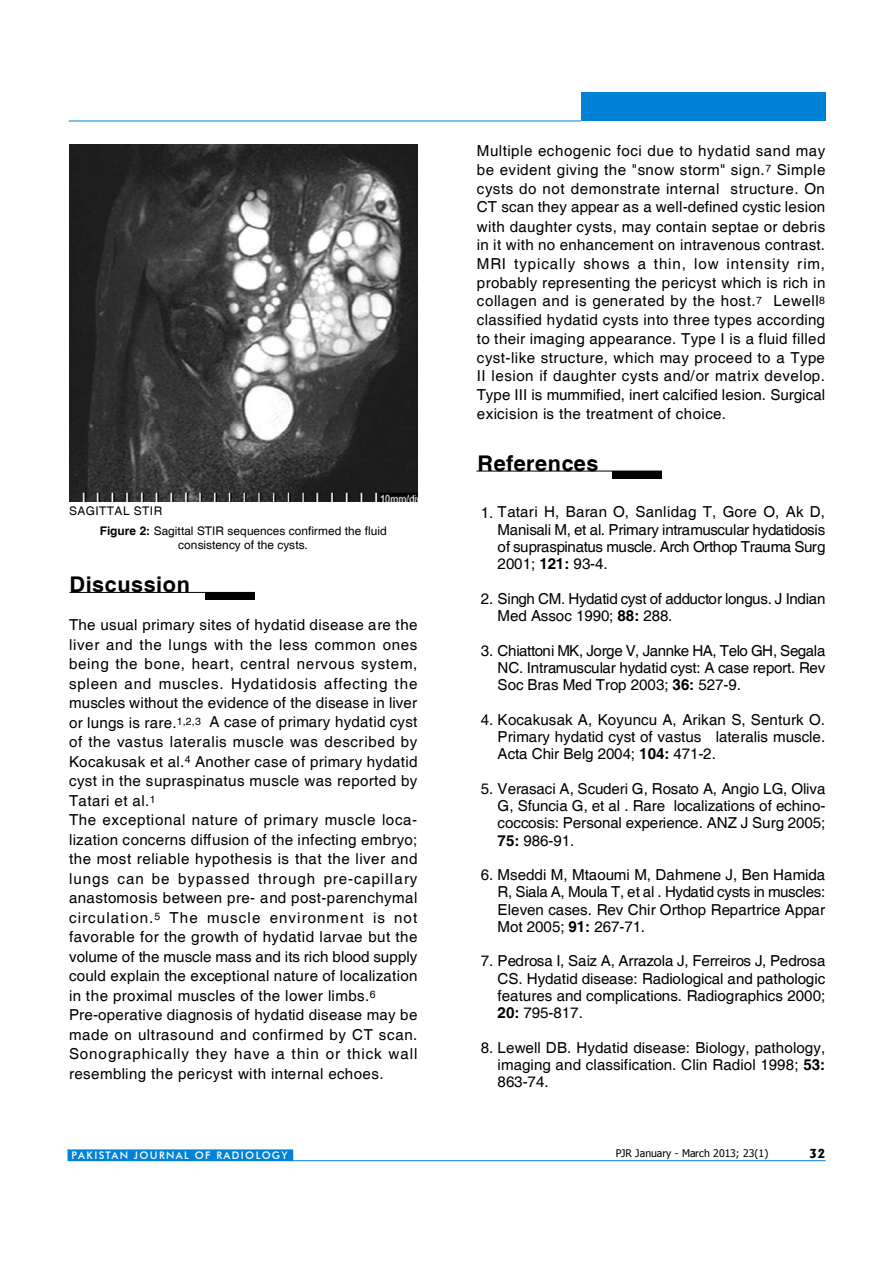
<style>
.page{position:relative;width:893px;height:1263px;background:#fff}
.page>*{position:absolute;margin:0;border:0;box-sizing:border-box;transform-origin:0 0}
.t1{font:21.6px "Helvetica Bold+FPEF";letter-spacing:.025em;color:#000}
.t2{font:15.15px/19.5px "Helvetica+FPEF";letter-spacing:.015em;color:#000;text-align:justify}
.t3{font:15.15px "Helvetica+FPEF";letter-spacing:-.03em;color:#000}
.t4{font:11.85px/19.8px "Helvetica+FPEF";color:#000}
.t5{font:11.85px "Albertus Extra Bold+FPEF";color:#000}
.t6{font:10.5px "Futura Md BT Medium+FPEF";letter-spacing:.13em;color:#fff}
.t7{font:10.5px "Tahoma+FPEF";color:#000}
.s1{font-family:"Helvetica Bold+FPEF"}
</style>
<div class="page">
<hr style="left:293px;top:1160px;width:532px;height:1px;background:#0083d7">
<div style="left:68px;top:1149px;width:225px;height:11px;background:#0083d7"></div>
<div style="left:68px;top:1149px;width:225px;height:11px;border:1px solid #0083d7"></div>
<div style="left:581px;top:93px;width:244px;height:28px;background:#0083d7"></div>
<hr style="left:69px;top:121px;width:512px;height:1px;background:#0083d7">
<hr style="left:70px;top:592px;width:185px;height:1px;background:#000">
<div style="left:205px;top:592px;width:50px;height:8px;background:#000"></div>
<img style="left:69px;top:144px;width:348px;height:357px">
<hr style="left:477px;top:471px;width:184px;height:1px;background:#000">
<div style="left:612px;top:471px;width:49px;height:7px;background:#000"></div>
<p class="t4" style="left:100px;top:502px;width:289px;text-indent:-31px">SAGITTAL STIR<br><span class="s1">Figure 2:</span> Sagittal STIR sequences confirmed the fluid</p>
<p class="t4" style="left:178px;top:536px;width:131px">consistency of the cysts.</p>
<h1 class="t1" style="left:69px;top:576px;width:122px">Discussion</h1>
<p class="t2" style="left:69px;top:616px;width:350px;text-align:left">The usual primary sites of hydatid disease are the liver and the lungs with the less common ones being the bone, heart, central nervous system, spleen and muscles. Hydatidosis affecting the muscles without the evidence of the disease in liver or lungs is rare.<sup>1,2,3</sup> A case of primary hydatid cyst of the vastus lateralis muscle was described by Kocakusak et al.<sup>4</sup> Another case of primary hydatid cyst in the supraspinatus muscle was reported by Tatari et al.<sup>1<br></sup>The exceptional nature of primary muscle loca&shy;lization concerns diffusion of the infecting embryo; the most reliable hypothesis is that the liver and lungs can be bypassed through pre-capillary anastomosis between pre- and post-parenchymal circulation.<sup>5</sup> The muscle environment is not favorable for the growth of hydatid larvae but the volume of the muscle mass and its rich blood supply could explain the exceptional nature of localization in the proximal muscles of the lower limbs.<sup>6<br></sup>Pre-operative diagnosis of hydatid disease may be made on ultrasound and confirmed by CT scan.<br>Sonographically they have a thin or thick wall resembling the pericyst with internal echoes.</p>
<p class="t2" style="left:477px;top:143px;width:350px;line-height:18.8px">Multiple echogenic foci due to hydatid sand may be evident giving the "snow storm" sign.<sup>7</sup> Simple cysts do not demonstrate internal structure. On CT scan they appear as a well-defined cystic lesion with daughter cysts, may contain septae or debris in it with no enhancement on intravenous contrast.<br>MRI typically shows a thin, low intensity rim, probably representing the pericyst which is rich in collagen and is generated by the host.<sup>7</sup> Lewell<sup>8 </sup>classified hydatid cysts into three types according to their imaging appearance. Type I is a fluid filled cyst-like structure, which may proceed to a Type II lesion if daughter cysts and/or matrix develop.<br>Type III is mummified, inert calcified lesion. Surgical exicision is the treatment of choice.</p>
<h1 class="t1" style="left:477px;top:455px;width:123px">References</h1>
<p class="t2" style="left:481px;top:504px;width:346px">1. Tatari H, Baran O, Sanlidag T, Gore O, Ak D,</p>
<p class="t2" style="left:498px;top:522px;width:329px;line-height:17.2px">Manisali M, et al. Primary intramuscular hydatidosis of supraspinatus muscle. Arch Orthop Trauma Surg 2001; <span class="s1">121:</span> 93-4.</p>
<p class="t2" style="left:498px;top:607px;width:176px">Med Assoc 1990; <span class="s1">88:</span> 288.</p>
<p class="t2" style="left:498px;top:660px;width:329px;line-height:17.2px">NC. Intramuscular hydatid cyst: A case report. Rev<br>Soc Bras Med Trop 2003; <span class="s1">36:</span> 527-9.</p>
<p class="t2" style="left:498px;top:729px;width:329px;line-height:17.2px">Primary hydatid cyst of vastus lateralis muscle.<br>Acta Chir Belg 2004; <span class="s1">104:</span> 471-2.</p>
<p class="t2" style="left:498px;top:798px;width:329px;line-height:17.2px">G, Sfuncia G, et al . Rare localizations of echino&shy;coccosis: Personal experience. ANZ J Surg 2005; <span class="s1">75:</span> 986-91.</p>
<p class="t3" style="left:481px;top:593px;width:346px">2. Singh CM. Hydatid cyst of adductor longus. J Indian</p>
<p class="t3" style="left:481px;top:645px;width:346px">3. Chiattoni MK, Jorge V, Jannke HA, Telo GH, Segala</p>
<p class="t2" style="left:481px;top:711px;width:346px">4. Kocakusak A, Koyuncu A, Arikan S, Senturk O.</p>
<p class="t2" style="left:481px;top:780px;width:346px">5. Verasaci A, Scuderi G, Rosato A, Angio LG, Oliva</p>
<p class="t2" style="left:481px;top:866px;width:346px">6. Mseddi M, Mtaoumi M, Dahmene J, Ben Hamida</p>
<p class="t2" style="left:498px;top:885px;width:329px;line-height:17.1px">R, Siala A, Moula T, et al . Hydatid cysts in muscles:<br>Eleven cases. Rev Chir Orthop Repartrice Appar Mot 2005; <span class="s1">91:</span> 267-71.</p>
<p class="t2" style="left:498px;top:971px;width:329px;line-height:17.2px">CS. Hydatid disease: Radiological and pathologic features and complications. Radiographics 2000; <span class="s1">20:</span> 795-817.</p>
<p class="t2" style="left:481px;top:952px;width:346px">7. Pedrosa I, Saiz A, Arrazola J, Ferreiros J, Pedrosa</p>
<p class="t2" style="left:481px;top:1039px;width:346px">8. Lewell DB. Hydatid disease: Biology, pathology,</p>
<p class="t2" style="left:498px;top:1057px;width:329px;line-height:17.2px">imaging and classification. Clin Radiol 1998; <span class="s1">53:<br></span>863-74.</p>
<p class="t6" style="left:72px;top:1150px;width:218px">PAKISTAN JOURNAL OF RADIOLOGY</p>
<p class="t7" style="left:616px;top:1149px;width:154px">PJR January - March 2013; 23(1)</p>
<p class="t5" style="left:809px;top:1149px;width:18px">32</p>
</div>
